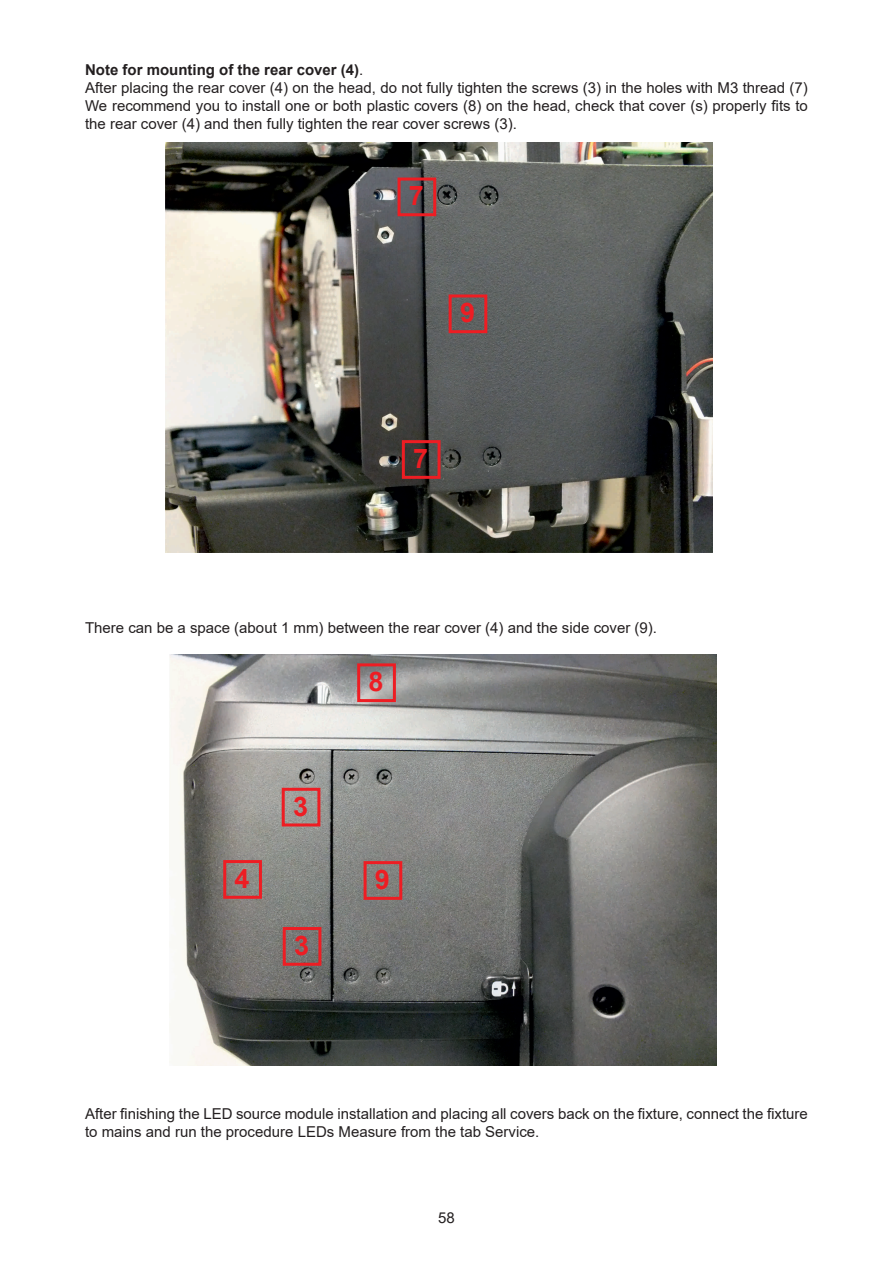
<style>
.page{position:relative;width:893px;height:1263px;background:#fff}
.page>*{position:absolute;margin:0;border:0;box-sizing:border-box;transform-origin:0 0}
.Text{font:700 27px "Arial";color:#ee1d23}
.Text-2{font:15px/18px "Arial";color:#231f20;text-align:justify}
.Text-3{font:700 15px "Arial";color:#231f20}
.s1{font-weight:400}
</style>
<div class="page">
<img style="left:165px;top:142px;width:547px;height:411px">
<div style="left:398px;top:178px;width:38px;height:38px;border:3px solid #ee1d23"></div>
<div style="left:402px;top:440px;width:39px;height:39px;border:3px solid #ee1d23"></div>
<div style="left:449px;top:294px;width:38px;height:39px;border:3px solid #ee1d23"></div>
<img style="left:170px;top:655px;width:546px;height:410px">
<div style="left:282px;top:788px;width:38px;height:38px;border:3px solid #ee1d23"></div>
<div style="left:283px;top:927px;width:38px;height:39px;border:3px solid #ee1d23"></div>
<div style="left:357px;top:663px;width:39px;height:39px;border:3px solid #ee1d23"></div>
<div style="left:223px;top:860px;width:39px;height:39px;border:3px solid #ee1d23"></div>
<div style="left:364px;top:861px;width:38px;height:39px;border:3px solid #ee1d23"></div>
<p class="Text-3" style="left:85px;top:59px;width:280px">Note for mounting of the rear cover (4)<span class="s1">.</span></p>
<p class="Text-2" style="left:85px;top:78px;width:724px">After placing the rear cover (4) on the head, do not fully tighten the screws (3) in the holes with M3 thread (7)<br>We recommend you to install one or both plastic covers (8) on the head, check that cover (s) properly fits to the rear cover (4) and then fully tighten the rear cover screws (3).</p>
<p class="Text" style="left:409px;top:177px;width:17px">7</p>
<p class="Text" style="left:460px;top:294px;width:17px">9</p>
<p class="Text" style="left:413px;top:439px;width:17px">7</p>
<p class="Text-2" style="left:85px;top:618px;width:573px">There can be a space (about 1 mm) between the rear cover (4) and the side cover (9).</p>
<p class="Text" style="left:293px;top:787px;width:17px">3</p>
<p class="Text" style="left:369px;top:663px;width:17px">8</p>
<p class="Text" style="left:235px;top:859px;width:17px">4</p>
<p class="Text" style="left:375px;top:860px;width:17px">9</p>
<p class="Text" style="left:294px;top:926px;width:17px">3</p>
<p class="Text-2" style="left:85px;top:1104px;width:724px">After finishing the LED source module installation and placing all covers back on the fixture, connect the fixture to mains and run the procedure LEDs Measure from the tab Service.</p>
<p class="Text-2" style="left:438px;top:1208px;width:18px">58</p>
</div>
